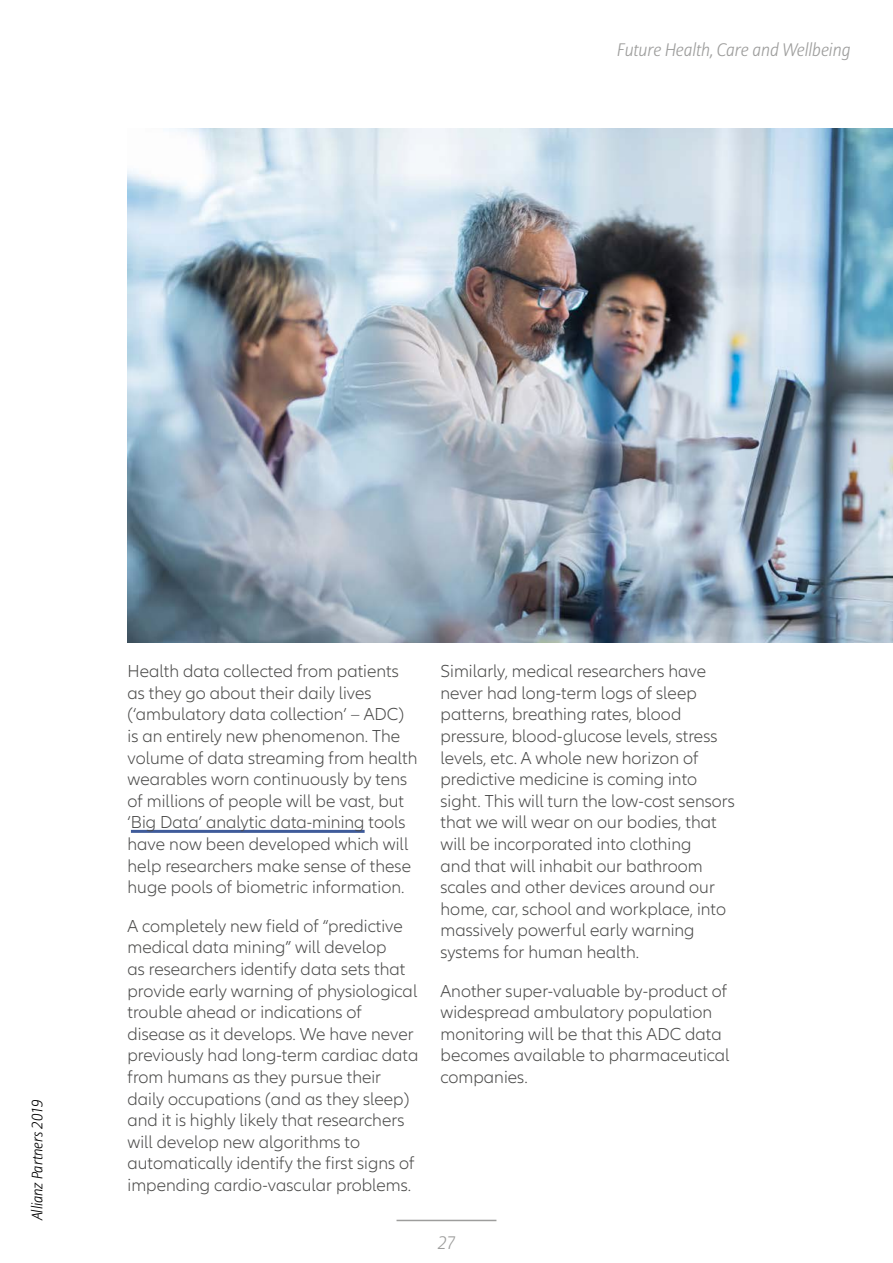
<style>
.page{position:relative;width:893px;height:1263px;background:#fff}
.page>*{position:absolute;margin:0;border:0;box-sizing:border-box;transform-origin:0 0}
.t1{font:300 18px/21.6px "Allianz Neo";color:#4a4a49}
.t2{font:italic 300 18px "Allianz Sans";color:#9d9d9c}
.t3{font:italic 300 15px "Allianz Sans";color:#000}
</style>
<div class="page">
<hr style="left:396px;top:1220px;width:100px;height:1px;background:#9d9d9c">
<hr style="left:131px;top:830px;width:234px;height:3px;background:#3f5b9a">
<img style="left:128px;top:128px;width:765px;height:515px">
<p class="t2" style="left:617px;top:39px;width:235px">Future Health, Care and Wellbeing</p>
<p class="t3" style="left:28px;top:1220px;width:122px;rotate:-90deg">Allianz Partners 2019</p>
<p class="t1" style="left:128px;top:661px;width:291px">Health data collected from patients as they go about their daily lives (‘ambulatory data collection’ – ADC) is an entirely new phenomenon. The volume of data streaming from health wearables worn continuously by tens of millions of people will be vast, but ‘Big Data’ analytic data-mining tools have now been developed which will help researchers make sense of these huge pools of biometric information.</p>
<p class="t1" style="left:128px;top:915px;width:292px">A completely new field of “predictive medical data mining” will develop<br>as researchers identify data sets that provide early warning of physiological trouble ahead or indications of disease as it develops. We have never previously had long-term cardiac data from humans as they pursue their daily occupations (and as they sleep) and it is highly likely that researchers will develop new algorithms to automatically identify the first signs of impending cardio-vascular problems.</p>
<p class="t1" style="left:441px;top:661px;width:296px">Similarly, medical researchers have never had long-term logs of sleep patterns, breathing rates, blood pressure, blood-glucose levels, stress levels, etc. A whole new horizon of predictive medicine is coming into sight. This will turn the low-cost sensors that we will wear on our bodies, that will be incorporated into clothing<br>and that will inhabit our bathroom scales and other devices around our home, car, school and workplace, into massively powerful early warning systems for human health.</p>
<p class="t1" style="left:441px;top:980px;width:290px">Another super-valuable by-product of widespread ambulatory population monitoring will be that this ADC data becomes available to pharmaceutical companies.</p>
<p class="t2" style="left:438px;top:1231px;width:19px">27</p>
</div>
